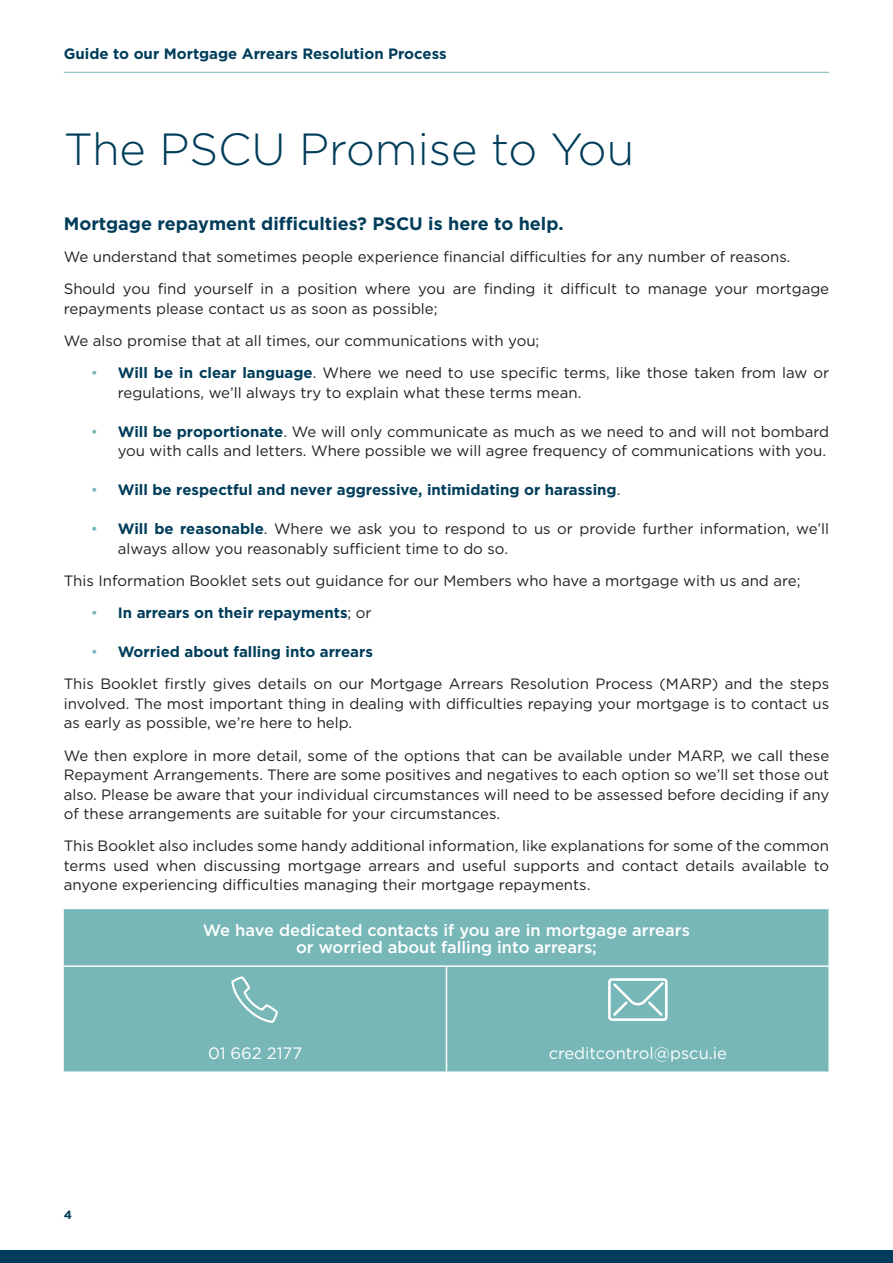
<style>
.page{position:relative;width:893px;height:1263px;background:#fff}
.page>*{position:absolute;margin:0;border:0;box-sizing:border-box;transform-origin:0 0}
.t1{font:300 45px "Gotham HTF";color:#013d5a}
.t2{font:700 18px "Gotham HTF";color:#013d5a}
.t3{font:500 16.5px/17.9px "Gotham HTF";color:#fff;text-align:center}
.t4{font:16.5px "Gotham HTF";color:#fff}
.t5{font:15px/19.5px "Gotham HTF";color:#231f20}
.t6{font:700 15px "Gotham HTF";color:#013d5a}
.t7{font:700 12px "Gotham HTF";color:#013d5a}
.s1{color:#77b7b8}
.s2{font-weight:700;color:#013d5a}
.s3{font-weight:400;color:#77b7b8}
.s4{font-weight:400;color:#231f20}
</style>
<div class="page">
<div style="left:0;top:1250px;width:893px;height:13px;background:#013d5a"></div>
<hr style="left:64px;top:72px;width:765px;height:1px;background:#77b7b8">
<div style="left:64px;top:909px;width:764px;height:162px;background:#77b7b8"></div>
<hr style="left:64px;top:965px;width:382px;height:2px;background:#fff">
<hr style="left:446px;top:965px;width:384px;height:2px;background:#fff">
<hr style="left:446px;top:967px;width:1px;height:65px;background:#fff">
<hr style="left:446px;top:1032px;width:1px;height:39px;background:#fff">
<svg style="left:231px;top:976px;width:47px;height:47px;background:#89c0c1"></svg>
<svg style="left:608px;top:978px;width:60px;height:43px"></svg>
<hr style="left:549px;top:1061px;width:178px;height:1px;background:#77b7b8">
<p class="t6" style="left:64px;top:45px;width:384px">Guide to our Mortgage Arrears Resolution Process</p>
<h1 class="t1" style="left:64px;top:125px;width:572px">The PSCU Promise to You</h1>
<p class="t2" style="left:64px;top:213px;width:501px">Mortgage repayment difficulties? PSCU is here to help.</p>
<p class="t5" style="left:64px;top:240px;width:767px;line-height:32.2px">We understand that sometimes people experience financial difficulties for any number of reasons.<br>Should you find yourself in a position where you are finding it difficult to manage your mortgage</p>
<p class="t5" style="left:64px;top:292px;width:477px;line-height:32.2px">repayments please contact us as soon as possible;<br>We also promise that at all times, our communications with you;</p>
<p class="t5" style="left:118px;top:363px;width:713px;text-indent:-27px"><span class="s1">•</span> <span class="s2">Will be in clear language</span>. Where we need to use specific terms, like those taken from law or regulations, we’ll always try to explain what these terms mean.</p>
<p class="t5" style="left:91px;top:421px;width:740px;text-align:right"><span class="s1">•</span> <span class="s2">Will be proportionate</span>. We will only communicate as much as we need to and will not bombard you with calls and letters. Where possible we will agree frequency of communications with you.</p>
<p class="t6" style="left:91px;top:481px;width:531px"><span class="s3">•</span> Will be respectful and never aggressive, intimidating or harassing<span class="s4">.</span></p>
<p class="t5" style="left:118px;top:519px;width:713px;text-indent:-27px"><span class="s1">•</span> <span class="s2">Will be reasonable</span>. Where we ask you to respond to us or provide further information, we’ll always allow you reasonably sufficient time to do so.</p>
<p class="t5" style="left:64px;top:570px;width:738px">This Information Booklet sets out guidance for our Members who have a mortgage with us and are;</p>
<p class="t6" style="left:91px;top:604px;width:282px"><span class="s3">•</span> In arrears on their repayments<span class="s4">; or</span></p>
<p class="t5" style="left:64px;top:635px;width:767px;line-height:32.2px;text-indent:27px"><span class="s1">•</span> <span class="s2">Worried about falling into arrears<br></span>This Booklet firstly gives details on our Mortgage Arrears Resolution Process (MARP) and the steps</p>
<p class="t5" style="left:64px;top:693px;width:767px">involved. The most important thing in dealing with difficulties repaying your mortgage is to contact us as early as possible, we’re here to help.</p>
<p class="t5" style="left:64px;top:745px;width:767px;text-align:justify">We then explore in more detail, some of the options that can be available under MARP, we call these Repayment Arrangements. There are some positives and negatives to each option so we’ll set those out also. Please be aware that your individual circumstances will need to be assessed before deciding if any of these arrangements are suitable for your circumstances.</p>
<p class="t5" style="left:64px;top:836px;width:767px;text-align:justify">This Booklet also includes some handy additional information, like explanations for some of the common terms used when discussing mortgage arrears and useful supports and contact details available to anyone experiencing difficulties managing their mortgage repayments.</p>
<p class="t3" style="left:203px;top:920px;width:488px">We have dedicated contacts if you are in mortgage arrears or worried about falling into arrears;</p>
<p class="t7" style="left:64px;top:1208px;width:10px">4</p>
<p class="t4" style="left:208px;top:1044px;width:96px">01 662 2177</p>
<p class="t4" style="left:549px;top:1044px;width:180px">creditcontrol@pscu.ie</p>
</div>
